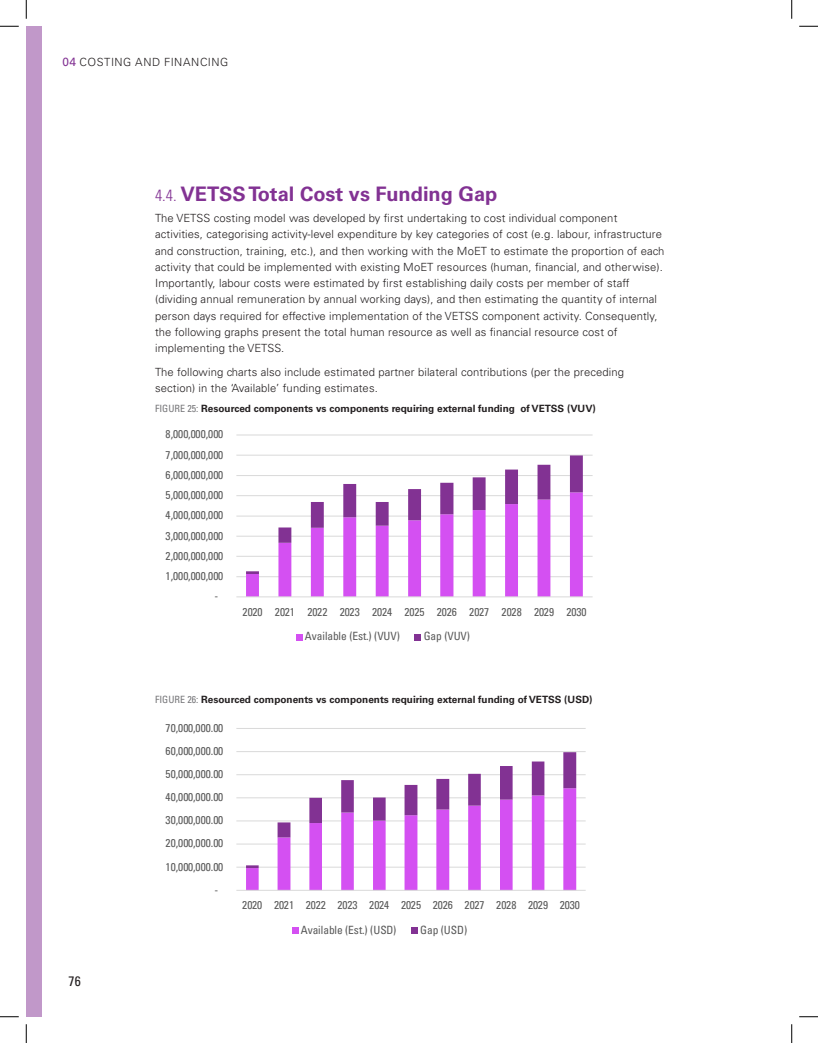
<style>
.page{position:relative;width:818px;height:1043px;background:#fff}
.page>*{position:absolute;margin:0;border:0;box-sizing:border-box;transform-origin:0 0}
.Heading_2{font:700 20px "Univers LT Std";color:#823293}
.t1{font:condensed 13.75px "Univers LT Std";color:#231f20}
.t2{font:condensed 11.38px/24.9px "Univers";letter-spacing:.005em;color:#595959}
.Body{font:300 11.25px/16.2px "Univers LT Std";letter-spacing:.01em;color:#231f20}
.Body-2{font:300 11.25px "Univers LT Std";letter-spacing:.05em;color:#231f20}
.Figure_Title{font:700 10px "Univers LT Std";color:#231f20}
.s1{font-weight:400;font-size:11.88px;color:#823293}
.s2{font-weight:300;font-stretch:condensed;font-size:16.25px}
.s3{font-weight:400;font-stretch:condensed;color:#77777a}
</style>
<div class="page">
<div style="left:26px;top:26px;width:15px;height:990px;background:#c198c9"></div>
<hr style="left:236px;top:576px;width:356px;height:1px;background:#d9d9d9">
<hr style="left:236px;top:556px;width:356px;height:1px;background:#d9d9d9">
<hr style="left:236px;top:535px;width:356px;height:1px;background:#d9d9d9">
<hr style="left:236px;top:515px;width:356px;height:1px;background:#d9d9d9">
<hr style="left:236px;top:495px;width:356px;height:1px;background:#d9d9d9">
<hr style="left:236px;top:475px;width:356px;height:1px;background:#d9d9d9">
<hr style="left:236px;top:454px;width:356px;height:1px;background:#d9d9d9">
<hr style="left:236px;top:434px;width:356px;height:1px;background:#d9d9d9">
<svg style="left:246px;top:574px;width:336px;height:22px"></svg>
<svg style="left:246px;top:455px;width:336px;height:119px"></svg>
<hr style="left:236px;top:596px;width:356px;height:1px;background:#d9d9d9">
<svg style="left:296px;top:634px;width:6px;height:6px"></svg>
<div style="left:414px;top:634px;width:7px;height:6px;background:#823293"></div>
<hr style="left:236px;top:866px;width:349px;height:1px;background:#d9d9d9">
<hr style="left:236px;top:843px;width:349px;height:1px;background:#d9d9d9">
<hr style="left:236px;top:820px;width:349px;height:1px;background:#d9d9d9">
<hr style="left:236px;top:797px;width:349px;height:1px;background:#d9d9d9">
<hr style="left:236px;top:774px;width:349px;height:1px;background:#d9d9d9">
<hr style="left:236px;top:751px;width:349px;height:1px;background:#d9d9d9">
<hr style="left:236px;top:728px;width:349px;height:1px;background:#d9d9d9">
<svg style="left:246px;top:868px;width:330px;height:21px"></svg>
<svg style="left:246px;top:752px;width:330px;height:116px"></svg>
<hr style="left:236px;top:889px;width:349px;height:1px;background:#d9d9d9">
<svg style="left:292px;top:927px;width:6px;height:6px"></svg>
<svg style="left:411px;top:927px;width:6px;height:6px"></svg>
<svg style="left:0;top:25px;width:19px;height:2px"></svg>
<svg style="left:799px;top:25px;width:19px;height:2px"></svg>
<svg style="left:0;top:1016px;width:19px;height:1px"></svg>
<svg style="left:799px;top:1016px;width:19px;height:1px"></svg>
<svg style="left:25px;top:0;width:2px;height:19px"></svg>
<svg style="left:25px;top:1024px;width:2px;height:18px"></svg>
<svg style="left:791px;top:0;width:1px;height:19px"></svg>
<svg style="left:791px;top:1024px;width:1px;height:18px"></svg>
<p class="Body-2" style="left:62px;top:56px;width:167px"><span class="s1">04</span> COSTING AND FINANCING</p>
<p class="Heading_2" style="left:155px;top:182px;width:344px"><span class="s2">4.4.</span> VETSS Total Cost vs Funding Gap</p>
<p class="Body" style="left:155px;top:210px;width:510px">The VETSS costing model was developed by first undertaking to cost individual component activities, categorising activity-level expenditure by key categories of cost (e.g. labour, infrastructure and construction, training, etc.), and then working with the MoET to estimate the proportion of each activity that could be implemented with existing MoET resources (human, financial, and otherwise).<br>Importantly, labour costs were estimated by first establishing daily costs per member of staff (dividing annual remuneration by annual working days), and then estimating the quantity of internal person days required for effective implementation of the VETSS component activity. Consequently, the following graphs present the total human resource as well as financial resource cost of implementing the VETSS.</p>
<p class="Body" style="left:155px;top:364px;width:470px">The following charts also include estimated partner bilateral contributions (per the preceding section) in the ‘Available’ funding estimates.</p>
<p class="Figure_Title" style="left:155px;top:402px;width:442px"><span class="s3">FIGURE 25:</span> Resourced components vs components requiring external funding of VETSS (VUV)</p>
<p class="t2" style="left:166px;top:421px;width:59px">8,000,000,000</p>
<p class="t2" style="left:166px;top:442px;width:59px">7,000,000,000</p>
<p class="t2" style="left:166px;top:462px;width:59px">6,000,000,000</p>
<p class="t2" style="left:166px;top:482px;width:59px">5,000,000,000</p>
<p class="t2" style="left:166px;top:502px;width:59px">4,000,000,000</p>
<p class="t2" style="left:166px;top:523px;width:59px">3,000,000,000</p>
<p class="t2" style="left:166px;top:543px;width:59px">2,000,000,000</p>
<p class="t2" style="left:166px;top:563px;width:59px">1,000,000,000</p>
<p class="t2" style="left:214px;top:583px;width:5px">-</p>
<p class="t2" style="left:305px;top:598px;width:283px;text-indent:-62px">2020 2021 2022 2023 2024 2025 2026 2027 2028 2029 2030<br>Available (Est.) (VUV)</p>
<p class="t2" style="left:423px;top:623px;width:48px">Gap (VUV)</p>
<p class="Figure_Title" style="left:155px;top:693px;width:439px"><span class="s3">FIGURE 26:</span> Resourced components vs components requiring external funding of VETSS (USD)</p>
<p class="t2" style="left:166px;top:715px;width:59px">70,000,000.00</p>
<p class="t2" style="left:166px;top:738px;width:59px">60,000,000.00</p>
<p class="t2" style="left:166px;top:761px;width:59px">50,000,000.00</p>
<p class="t2" style="left:166px;top:784px;width:59px">40,000,000.00</p>
<p class="t2" style="left:166px;top:807px;width:59px">30,000,000.00</p>
<p class="t2" style="left:166px;top:830px;width:59px">20,000,000.00</p>
<p class="t2" style="left:166px;top:853px;width:59px">10,000,000.00</p>
<p class="t1" style="left:68px;top:972px;width:14px">76</p>
<p class="t2" style="left:214px;top:876px;width:5px">-</p>
<p class="t2" style="left:301px;top:892px;width:280px;text-indent:-59px">2020 2021 2022 2023 2024 2025 2026 2027 2028 2029 2030<br>Available (Est.) (USD)</p>
<p class="t2" style="left:420px;top:917px;width:48px">Gap (USD)</p>
</div>
